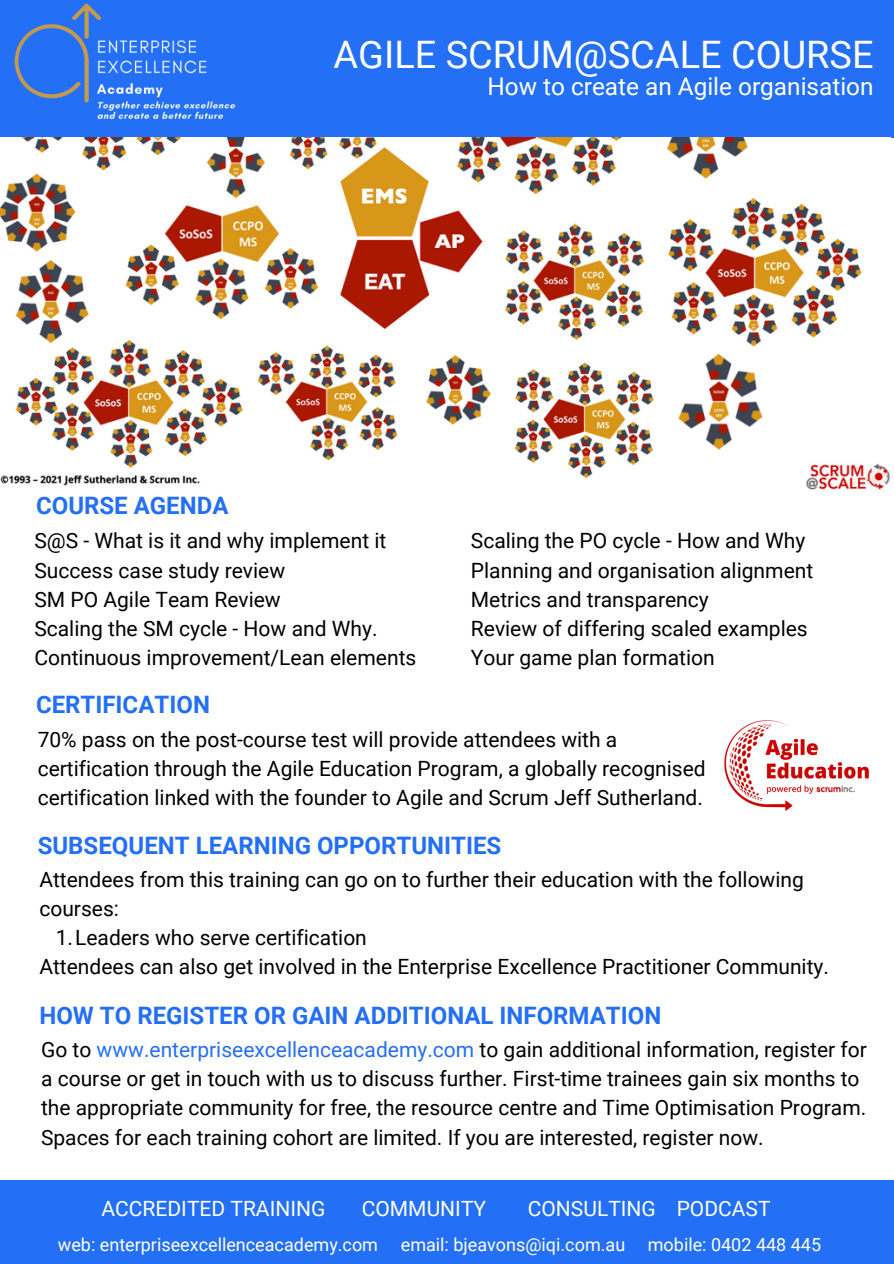
<style>
.page{position:relative;width:894px;height:1264px;background:#fff}
.page>*{position:absolute;margin:0;border:0;box-sizing:border-box;transform-origin:0 0}
.t1{font:37.8px "Roboto";color:#fff}
.t2{font:24.3px "Roboto";color:#fff}
.t3{font:700 24px "Roboto";color:#236ff6}
.t4{font:21px/29px "Roboto";color:#000}
.t5{font:21px "Roboto";color:#fff}
.t6{font:18px "Roboto";color:#fff}
.s1{color:#236ff6}
</style>
<div class="page">
<div style="left:0;top:0;width:893px;height:138px;background:#236ff6"></div>
<div style="left:0;top:1180px;width:893px;height:83px;background:#236ff6"></div>
<img style="left:0;top:3px;width:283px;height:135px">
<img style="left:724px;top:720px;width:145px;height:91px">
<img style="left:0;top:138px;width:890px;height:352px">
<p class="t1" style="left:333px;top:33px;width:541px">AGILE SCRUM@SCALE COURSE</p>
<p class="t2" style="left:487px;top:72px;width:387px">How to create an Agile organisation</p>
<p class="t3" style="left:36px;top:491px;width:194px">COURSE AGENDA</p>
<p class="t4" style="left:34px;top:526px;width:353px">S@S - What is it and why implement it</p>
<p class="t4" style="left:34px;top:556px;width:252px">Success case study review</p>
<p class="t4" style="left:34px;top:585px;width:248px">SM PO Agile Team Review</p>
<p class="t4" style="left:34px;top:614px;width:345px">Scaling the SM cycle - How and Why.</p>
<p class="t4" style="left:34px;top:644px;width:383px">Continuous improvement/Lean elements</p>
<p class="t3" style="left:36px;top:691px;width:175px">CERTIFICATION</p>
<p class="t4" style="left:38px;top:725px;width:669px">70% pass on the post-course test will provide attendees with a certification through the Agile Education Program, a globally recognised certification linked with the founder to Agile and Scrum Jeff Sutherland.</p>
<p class="t4" style="left:470px;top:526px;width:336px">Scaling the PO cycle - How and Why</p>
<p class="t4" style="left:470px;top:556px;width:344px">Planning and organisation alignment</p>
<p class="t4" style="left:470px;top:585px;width:239px">Metrics and transparency</p>
<p class="t4" style="left:470px;top:614px;width:338px">Review of differing scaled examples</p>
<p class="t4" style="left:470px;top:644px;width:245px">Your game plan formation</p>
<p class="t3" style="left:38px;top:831px;width:465px">SUBSEQUENT LEARNING OPPORTUNITIES</p>
<p class="t4" style="left:39px;top:865px;width:765px">Attendees from this training can go on to further their education with the following courses:</p>
<p class="t4" style="left:56px;top:923px;width:312px">1.Leaders who serve certification</p>
<p class="t4" style="left:39px;top:952px;width:791px">Attendees can also get involved in the Enterprise Excellence Practitioner Community.</p>
<p class="t3" style="left:39px;top:1001px;width:623px">HOW TO REGISTER OR GAIN ADDITIONAL INFORMATION</p>
<p class="t4" style="left:41px;top:1034px;width:827px">Go to <span class="s1">www.enterpriseexcellenceacademy.com</span> to gain additional information, register for a course or get in touch with us to discuss further. First-time trainees gain six months to the appropriate community for free, the resource centre and Time Optimisation Program.<br>Spaces for each training cohort are limited. If you are interested, register now.</p>
<p class="t5" style="left:101px;top:1196px;width:225px">ACCREDITED TRAINING</p>
<p class="t5" style="left:362px;top:1196px;width:126px">COMMUNITY</p>
<p class="t5" style="left:527px;top:1196px;width:244px">CONSULTING PODCAST</p>
<p class="t6" style="left:58px;top:1234px;width:321px">web: enterpriseexcellenceacademy.com</p>
<p class="t6" style="left:400px;top:1234px;width:226px">email: bjeavons@iqi.com.au</p>
<p class="t6" style="left:647px;top:1234px;width:175px">mobile: 0402 448 445</p>
</div>
